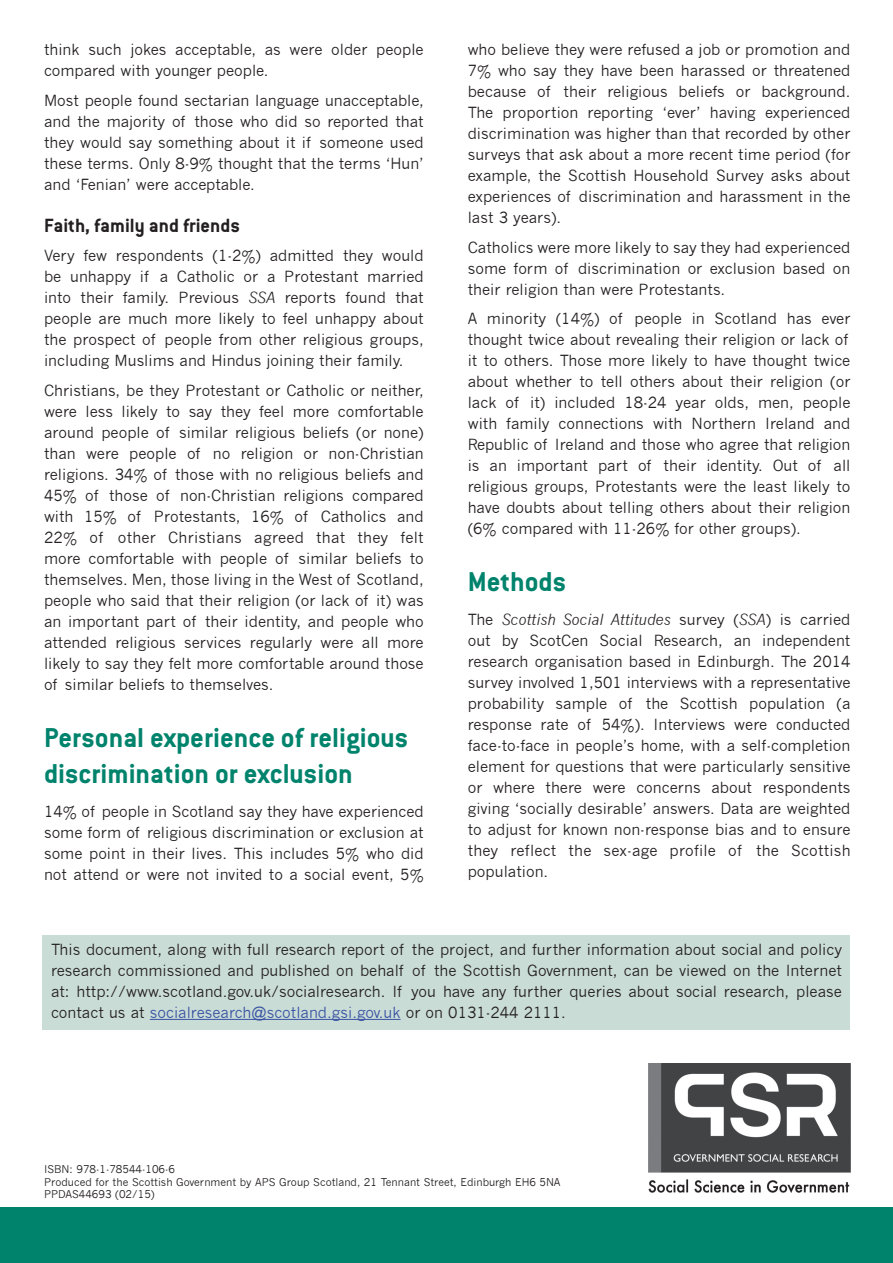
<style>
.page{position:relative;width:893px;height:1263px;background:#fff}
.page>*{position:absolute;margin:0;border:0;box-sizing:border-box;transform-origin:0 0}
.t1{font:700 30px/36px "Conduit OSITC";color:#00836c}
.t2{font:700 21px "Conduit ITC";color:#231f20}
.t3{font:15px/21px "News Gothic";color:#231f20;text-align:justify}
.t4{font:10.5px/12.6px "News Gothic";color:#231f20}
.s1{font-style:italic}
.s2{color:#3853a3}
</style>
<div class="page">
<div style="left:43px;top:935px;width:807px;height:95px;background:#cadcd6"></div>
<hr style="left:150px;top:1019px;width:251px;height:1px;background:#3853a3">
<div style="left:0;top:1208px;width:893px;height:55px;background:#00836c"></div>
<img style="left:648px;top:1063px;width:202px;height:130px">
<p class="t3" style="left:44px;top:39px;width:381px">think such jokes acceptable, as were older people compared with younger people.</p>
<p class="t3" style="left:44px;top:90px;width:381px">Most people found sectarian language unacceptable, and the majority of those who did so reported that they would say something about it if someone used these terms. Only 8-9% thought that the terms ‘Hun’ and ‘Fenian’ were acceptable.</p>
<h2 class="t2" style="left:44px;top:213px;width:197px">Faith, family and friends</h2>
<p class="t3" style="left:44px;top:245px;width:381px">Very few respondents (1-2%) admitted they would be unhappy if a Catholic or a Protestant married into their family. Previous <span class="s1">SSA</span> reports found that people are much more likely to feel unhappy about the prospect of people from other religious groups, including Muslims and Hindus joining their family.</p>
<p class="t3" style="left:44px;top:380px;width:381px">Christians, be they Protestant or Catholic or neither, were less likely to say they feel more comfortable around people of similar religious beliefs (or none) than were people of no religion or non-Christian religions. 34% of those with no religious beliefs and 45% of those of non-Christian religions compared with 15% of Protestants, 16% of Catholics and 22% of other Christians agreed that they felt more comfortable with people of similar beliefs to themselves. Men, those living in the West of Scotland, people who said that their religion (or lack of it) was an important part of their identity, and people who attended religious services regularly were all more likely to say they felt more comfortable around those of similar beliefs to themselves.</p>
<h1 class="t1" style="left:44px;top:719px;width:366px">Personal experience of religious discrimination or exclusion</h1>
<p class="t3" style="left:44px;top:801px;width:381px">14% of people in Scotland say they have experienced some form of religious discrimination or exclusion at some point in their lives. This includes 5% who did not attend or were not invited to a social event, 5%</p>
<p class="t3" style="left:468px;top:39px;width:384px">who believe they were refused a job or promotion and 7% who say they have been harassed or threatened because of their religious beliefs or background.<br>The proportion reporting ‘ever’ having experienced discrimination was higher than that recorded by other surveys that ask about a more recent time period (for example, the Scottish Household Survey asks about experiences of discrimination and harassment in the last 3 years).</p>
<p class="t3" style="left:468px;top:237px;width:384px">Catholics were more likely to say they had experienced some form of discrimination or exclusion based on their religion than were Protestants.</p>
<p class="t3" style="left:468px;top:308px;width:384px;text-align:left">A minority (14%) of people in Scotland has ever thought twice about revealing their religion or lack of it to others. Those more likely to have thought twice about whether to tell others about their religion (or lack of it) included 18-24 year olds, men, people with family connections with Northern Ireland and Republic of Ireland and those who agree that religion is an important part of their identity. Out of all religious groups, Protestants were the least likely to have doubts about telling others about their religion (6% compared with 11-26% for other groups).</p>
<h1 class="t1" style="left:468px;top:563px;width:100px">Methods</h1>
<p class="t3" style="left:468px;top:609px;width:384px">The <span class="s1">Scottish Social Attitudes</span> survey (<span class="s1">SSA</span>) is carried out by ScotCen Social Research, an independent research organisation based in Edinburgh. The 2014 survey involved 1,501 interviews with a representative probability sample of the Scottish population (a response rate of 54%). Interviews were conducted face-to-face in people’s home, with a self-completion element for questions that were particularly sensitive or where there were concerns about respondents giving ‘socially desirable’ answers. Data are weighted to adjust for known non-response bias and to ensure they reflect the sex-age profile of the Scottish population.</p>
<p class="t3" style="left:51px;top:939px;width:792px">This document, along with full research report of the project, and further information about social and policy research commissioned and published on behalf of the Scottish Government, can be viewed on the Internet at: http://www.scotland.gov.uk/socialresearch. If you have any further queries about social research, please contact us at <span class="s2">socialresearch@scotland.gsi.gov.uk</span> or on 0131-244 2111.</p>
<p class="t4" style="left:44px;top:1163px;width:518px">ISBN: 978-1-78544-106-6<br>Produced for the Scottish Government by APS Group Scotland, 21 Tennant Street, Edinburgh EH6 5NA<br>PPDAS44693 (02/15)</p>
</div>
